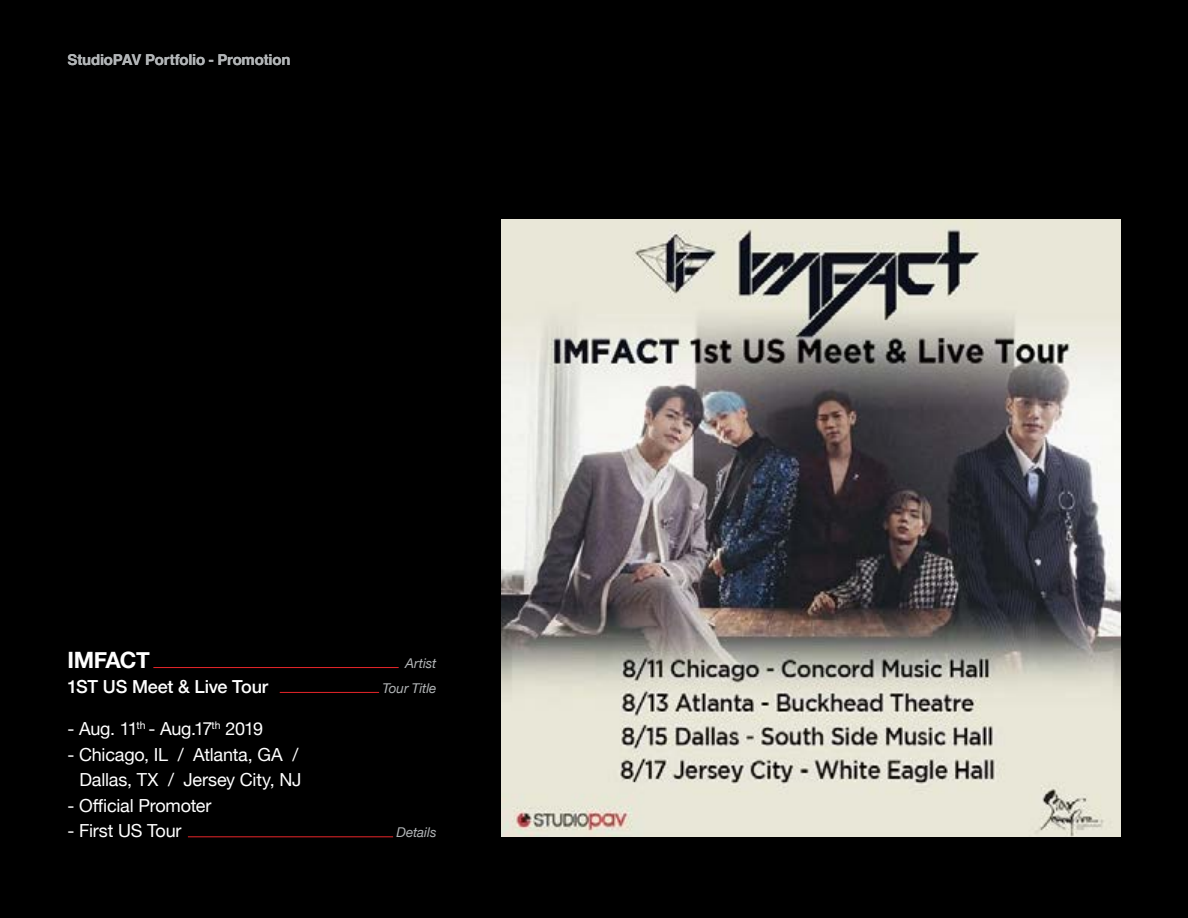
<style>
.page{position:relative;width:1188px;height:918px;background:#000}
.page>*{position:absolute;margin:0;border:0;box-sizing:border-box;transform-origin:0 0}
.t1{font:700 22.5px "Helvetica Neue";letter-spacing:-.025em;color:#fff}
.t2{font:18px/25.5px "Helvetica Neue";letter-spacing:-.01em;color:#fff;text-align:right}
.t3{font:500 18px "Helvetica Neue";letter-spacing:-.01em;color:#fff}
.t4{font:700 15px "Helvetica";letter-spacing:-.015em;color:#b1b4b6}
.t5{font:italic 13.5px/25px "Helvetica Neue";letter-spacing:-.01em;color:#b1b4b6;text-align:right}
</style>
<div class="page">
<hr style="left:153px;top:667px;width:246px;height:1px;background:#e9262a">
<hr style="left:280px;top:692px;width:99px;height:1px;background:#e9262a">
<img style="left:502px;top:220px;width:618px;height:617px">
<hr style="left:188px;top:837px;width:205px;height:1px;background:#e9262a">
<p class="t4" style="left:68px;top:48px;width:225px">StudioPAV Portfolio - Promotion</p>
<p class="t1" style="left:68px;top:642px;width:84px">IMFACT</p>
<p class="t5" style="left:382px;top:651px;width:56px">Artist<br>Tour Title</p>
<p class="t3" style="left:67px;top:672px;width:202px">1ST US Meet &amp; Live Tour</p>
<p class="t2" style="left:68px;top:717px;width:197px">- Aug. 11<sup>th</sup> - Aug.17<sup>th</sup> 2019</p>
<p class="t2" style="left:67px;top:742px;width:235px">- Chicago, IL / Atlanta, GA /<br>Dallas, TX / Jersey City, NJ</p>
<p class="t2" style="left:67px;top:793px;width:145px">- Official Promoter</p>
<p class="t2" style="left:67px;top:819px;width:116px">- First US Tour</p>
<p class="t5" style="left:396px;top:820px;width:42px">Details</p>
</div>
